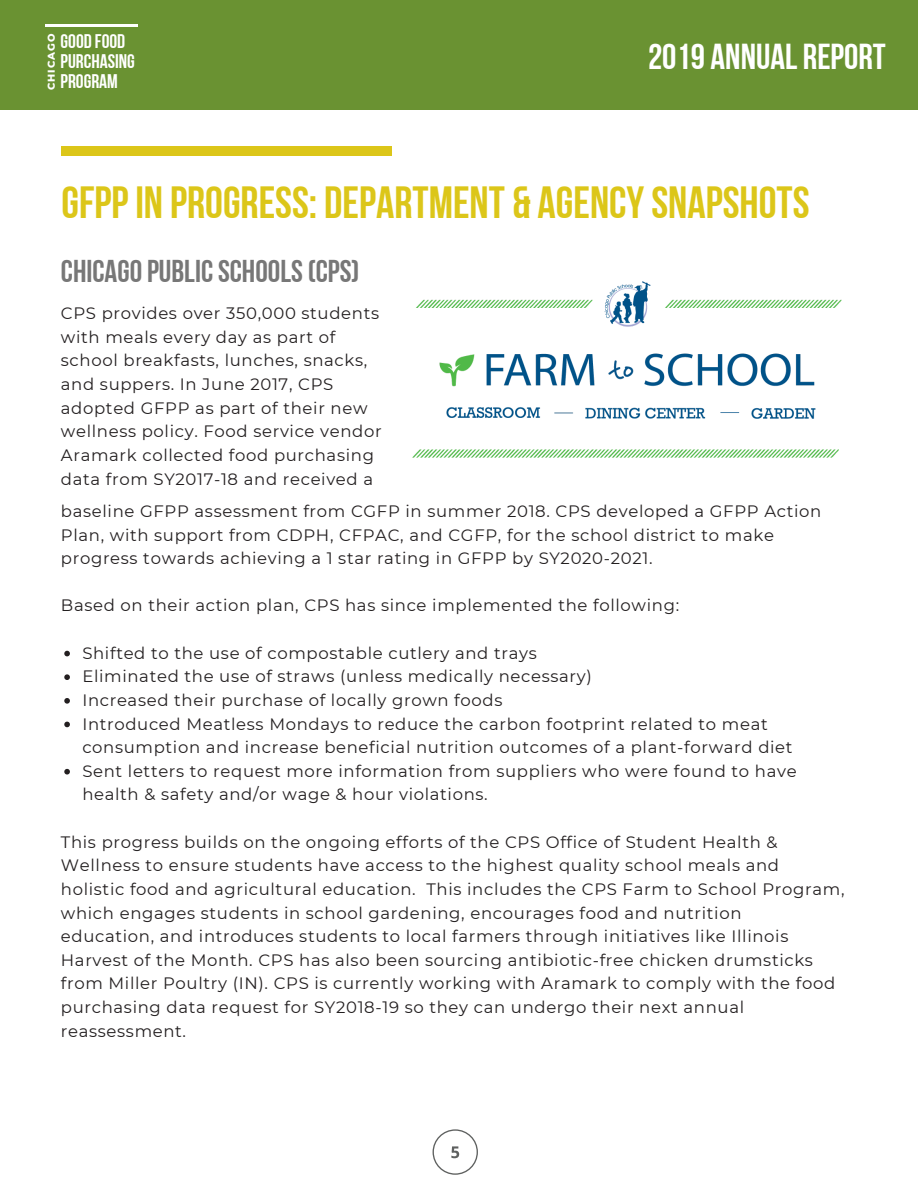
<style>
.page{position:relative;width:918px;height:1188px;background:#fff}
.page>*{position:absolute;margin:0;border:0;box-sizing:border-box;transform-origin:0 0}
.t1{font:45px "Bebas Neue Cyrillic";color:#dcc619}
.t2{font:36px "Bebas Neue Cyrillic";color:#fff}
.t3{font:31.5px "Bebas Neue Cyrillic";color:#777}
.t4{font:19.65px/20.1px "Bebas Neue Cyrillic";color:#fff}
.t5{font:16.5px/23.7px "Montserrat";letter-spacing:.04em;color:#231f20}
.t6{font:800 10.05px "Montserrat";letter-spacing:.1em;color:#fff}
</style>
<div class="page">
<div style="left:0;top:0;width:918px;height:110px;background:#6a9232"></div>
<div style="left:62px;top:146px;width:330px;height:10px;background:#dcc619"></div>
<hr style="left:45px;top:24px;width:93px;height:3px;background:#fff">
<svg style="left:433px;top:1129px;width:45px;height:46px"></svg>
<img style="left:412px;top:281px;width:430px;height:177px">
<svg style="left:64px;top:651px;width:6px;height:5px"></svg>
<svg style="left:64px;top:674px;width:6px;height:6px"></svg>
<svg style="left:64px;top:698px;width:6px;height:6px"></svg>
<svg style="left:64px;top:722px;width:6px;height:5px"></svg>
<svg style="left:64px;top:769px;width:6px;height:6px"></svg>
<p class="t6" style="left:45px;top:90px;width:58px;rotate:-90deg">CHICAGO</p>
<p class="t4" style="left:61px;top:33px;width:76px">GOOD FOOD<br>PURCHASING</p>
<p class="t4" style="left:61px;top:73px;width:59px">PROGRAM</p>
<h2 class="t2" style="left:648px;top:42px;width:239px">2019 ANNUAL REPORT</h2>
<h1 class="t1" style="left:61px;top:184px;width:750px">GFPPIN PROGRESS: DEPARTMENT &amp; AGENCYSNAPSHOTS</h1>
<h3 class="t3" style="left:61px;top:259px;width:300px">CHICAGOPUBLICSCHOOLS(CPS)</h3>
<p class="t5" style="left:61px;top:301px;width:322px">CPS provides over 350,000 students with meals every day as part of school breakfasts, lunches, snacks, and suppers. In June 2017, CPS adopted GFPP as part of their new wellness policy. Food service vendor Aramark collected food purchasing data from SY2017-18 and received a</p>
<p class="t5" style="left:61px;top:499px;width:762px">baseline GFPP assessment from CGFP in summer 2018. CPS developed a GFPP Action<br>Plan, with support from CDPH, CFPAC, and CGFP, for the school district to make progress towards achieving a 1 star rating in GFPP by SY2020-2021.</p>
<p class="t5" style="left:61px;top:594px;width:620px">Based on their action plan, CPS has since implemented the following:</p>
<p class="t5" style="left:82px;top:641px;width:716px">Shifted to the use of compostable cutlery and trays<br>Eliminated the use of straws (unless medically necessary)<br>Increased their purchase of locally grown foods<br>Introduced Meatless Mondays to reduce the carbon footprint related to meat consumption and increase beneficial nutrition outcomes of a plant-forward diet Sent letters to request more information from suppliers who were found to have health &amp; safety and/or wage &amp; hour violations.</p>
<p class="t5" style="left:61px;top:830px;width:785px">This progress builds on the ongoing efforts of the CPS Office of Student Health &amp; Wellness to ensure students have access to the highest quality school meals and holistic food and agricultural education. This includes the CPS Farm to School Program, which engages students in school gardening, encourages food and nutrition<br>education, and introduces students to local farmers through initiatives like Illinois Harvest of the Month. CPS has also been sourcing antibiotic-free chicken drumsticks from Miller Poultry (IN). CPS is currently working with Aramark to comply with the food purchasing data request for SY2018-19 so they can undergo their next annual reassessment.</p>
</div>
